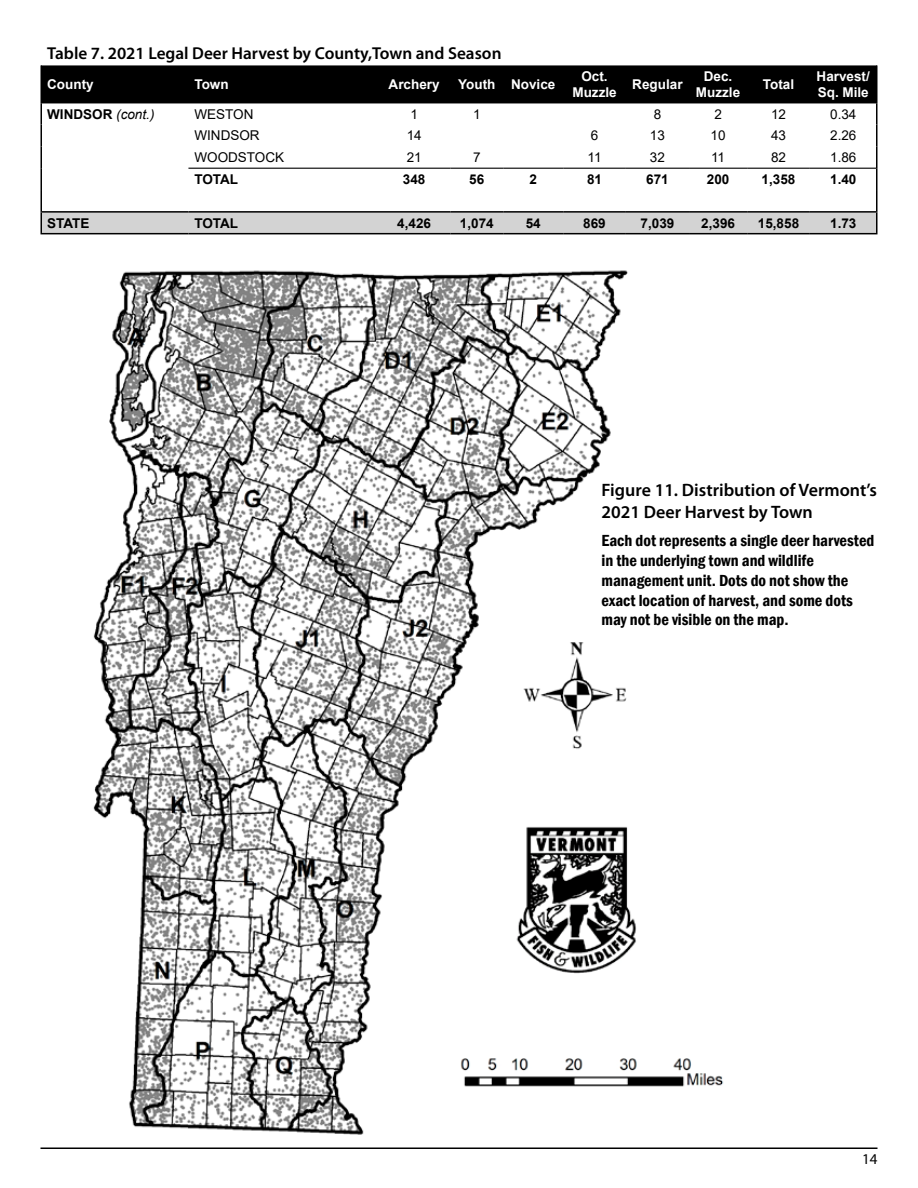
<style>
.page{position:relative;width:918px;height:1188px;background:#fff}
.page>*{position:absolute;margin:0;border:0;box-sizing:border-box;transform-origin:0 0}
.t1{font:600 18px/21.6px "Myriad Pro";color:#000}
.t2{font:600 17.25px "Myriad Pro";color:#000}
.t3{font:600 condensed 16.5px/19.8px "Franklin Gothic";color:#000}
.t4{font:15px "Myriad Pro";color:#000}
.t5{font:700 13.5px "Arial";color:#000}
.t6{font:700 13.5px/16.2px "Arial";color:#fff;text-align:center}
.t7{font:13.5px "Arial";color:#000}
.s1{font-weight:400;font-style:italic}
</style>
<div class="page">
<hr style="left:40px;top:1148px;width:838px;height:1px;background:#000">
<img style="left:93px;top:270px;width:631px;height:865px">
<div style="left:42px;top:65px;width:834px;height:38px;background:#000"></div>
<div style="left:42px;top:213px;width:834px;height:20px;background:#d3d3d3"></div>
<hr style="left:40px;top:65px;width:2px;height:38px;background:#000">
<hr style="left:876px;top:65px;width:2px;height:38px;background:#000">
<hr style="left:40px;top:103px;width:2px;height:22px;background:#000">
<hr style="left:876px;top:103px;width:2px;height:22px;background:#000">
<hr style="left:40px;top:125px;width:2px;height:21px;background:#000">
<hr style="left:876px;top:125px;width:2px;height:21px;background:#000">
<hr style="left:40px;top:146px;width:2px;height:22px;background:#000">
<hr style="left:876px;top:146px;width:2px;height:22px;background:#000">
<hr style="left:40px;top:168px;width:2px;height:22px;background:#000">
<hr style="left:876px;top:168px;width:2px;height:22px;background:#000">
<hr style="left:40px;top:190px;width:2px;height:21px;background:#000">
<hr style="left:876px;top:190px;width:2px;height:21px;background:#000">
<hr style="left:40px;top:213px;width:2px;height:20px;background:#000">
<hr style="left:876px;top:213px;width:2px;height:20px;background:#000">
<hr style="left:40px;top:233px;width:148px;height:1px;background:#000">
<hr style="left:188px;top:233px;width:190px;height:1px;background:#000">
<hr style="left:378px;top:233px;width:72px;height:1px;background:#000">
<hr style="left:450px;top:233px;width:53px;height:1px;background:#000">
<hr style="left:503px;top:233px;width:60px;height:1px;background:#000">
<hr style="left:563px;top:233px;width:63px;height:1px;background:#000">
<hr style="left:626px;top:233px;width:63px;height:1px;background:#000">
<hr style="left:689px;top:233px;width:58px;height:1px;background:#000">
<hr style="left:747px;top:233px;width:63px;height:1px;background:#000">
<hr style="left:810px;top:233px;width:68px;height:1px;background:#000">
<hr style="left:188px;top:168px;width:190px;height:1px;background:#000">
<hr style="left:378px;top:168px;width:72px;height:1px;background:#000">
<hr style="left:450px;top:168px;width:53px;height:1px;background:#000">
<hr style="left:503px;top:168px;width:60px;height:1px;background:#000">
<hr style="left:563px;top:168px;width:63px;height:1px;background:#000">
<hr style="left:626px;top:168px;width:63px;height:1px;background:#000">
<hr style="left:689px;top:168px;width:58px;height:1px;background:#000">
<hr style="left:747px;top:168px;width:63px;height:1px;background:#000">
<hr style="left:810px;top:168px;width:66px;height:1px;background:#000">
<hr style="left:40px;top:211px;width:148px;height:2px;background:#000">
<hr style="left:188px;top:211px;width:190px;height:2px;background:#000">
<hr style="left:378px;top:211px;width:72px;height:2px;background:#000">
<hr style="left:450px;top:211px;width:53px;height:2px;background:#000">
<hr style="left:503px;top:211px;width:60px;height:2px;background:#000">
<hr style="left:563px;top:211px;width:63px;height:2px;background:#000">
<hr style="left:626px;top:211px;width:63px;height:2px;background:#000">
<hr style="left:689px;top:211px;width:58px;height:2px;background:#000">
<hr style="left:747px;top:211px;width:63px;height:2px;background:#000">
<hr style="left:810px;top:211px;width:68px;height:2px;background:#000">
<p class="t2" style="left:47px;top:43px;width:456px">Table 7. 2021 Legal Deer Harvest by County,Town and Season</p>
<p class="t6" style="left:47px;top:77px;width:48px">County</p>
<p class="t6" style="left:194px;top:77px;width:36px">Town</p>
<p class="t6" style="left:389px;top:77px;width:53px">Archery</p>
<p class="t6" style="left:458px;top:77px;width:99px">Youth Novice</p>
<p class="t6" style="left:572px;top:69px;width:46px">Oct.<br>Muzzle</p>
<p class="t6" style="left:632px;top:77px;width:52px">Regular</p>
<p class="t6" style="left:696px;top:69px;width:46px">Dec.<br>Muzzle</p>
<p class="t6" style="left:763px;top:77px;width:33px">Total</p>
<p class="t6" style="left:817px;top:69px;width:55px;text-align:left">Harvest/<br>Sq. Mile</p>
<p class="t5" style="left:47px;top:104px;width:109px">WINDSOR <span class="s1">(cont.)</span></p>
<p class="t7" style="left:194px;top:104px;width:61px">WESTON</p>
<p class="t7" style="left:410px;top:104px;width:9px">1</p>
<p class="t7" style="left:473px;top:104px;width:9px">1</p>
<p class="t7" style="left:654px;top:104px;width:9px">8</p>
<p class="t7" style="left:714px;top:104px;width:9px">2</p>
<p class="t7" style="left:771px;top:104px;width:17px">12</p>
<p class="t7" style="left:830px;top:104px;width:28px">0.34</p>
<p class="t7" style="left:194px;top:126px;width:67px">WINDSOR</p>
<p class="t7" style="left:407px;top:126px;width:17px">14</p>
<p class="t7" style="left:591px;top:126px;width:9px">6</p>
<p class="t7" style="left:650px;top:126px;width:17px">13</p>
<p class="t7" style="left:711px;top:126px;width:17px">10</p>
<p class="t7" style="left:771px;top:126px;width:17px">43</p>
<p class="t7" style="left:830px;top:126px;width:28px">2.26</p>
<p class="t7" style="left:194px;top:148px;width:91px">WOODSTOCK</p>
<p class="t7" style="left:407px;top:148px;width:17px">21</p>
<p class="t7" style="left:473px;top:148px;width:9px">7</p>
<p class="t7" style="left:588px;top:148px;width:16px">11</p>
<p class="t7" style="left:650px;top:148px;width:17px">32</p>
<p class="t7" style="left:711px;top:148px;width:16px">11</p>
<p class="t7" style="left:771px;top:148px;width:17px">82</p>
<p class="t7" style="left:830px;top:148px;width:28px">1.86</p>
<p class="t5" style="left:194px;top:170px;width:45px">TOTAL</p>
<p class="t5" style="left:403px;top:170px;width:24px">348</p>
<p class="t5" style="left:469px;top:170px;width:17px">56</p>
<p class="t5" style="left:529px;top:170px;width:9px">2</p>
<p class="t5" style="left:587px;top:170px;width:17px">81</p>
<p class="t5" style="left:646px;top:170px;width:24px">671</p>
<p class="t5" style="left:707px;top:170px;width:24px">200</p>
<p class="t5" style="left:762px;top:170px;width:35px">1,358</p>
<p class="t5" style="left:830px;top:170px;width:28px">1.40</p>
<p class="t5" style="left:47px;top:213px;width:44px">STATE</p>
<p class="t5" style="left:194px;top:213px;width:45px">TOTAL</p>
<p class="t5" style="left:397px;top:213px;width:35px">4,426</p>
<p class="t5" style="left:460px;top:213px;width:35px">1,074</p>
<p class="t5" style="left:526px;top:213px;width:17px">54</p>
<p class="t5" style="left:583px;top:213px;width:24px">869</p>
<p class="t5" style="left:641px;top:213px;width:35px">7,039</p>
<p class="t5" style="left:701px;top:213px;width:35px">2,396</p>
<p class="t5" style="left:758px;top:213px;width:43px">15,858</p>
<p class="t5" style="left:830px;top:213px;width:28px">1.73</p>
<p class="t1" style="left:602px;top:479px;width:277px">Figure 11. Distribution of Vermont’s<br>2021 Deer Harvest by Town</p>
<p class="t3" style="left:602px;top:531px;width:274px">Each dot represents a single deer harvested in the underlying town and wildlife management unit. Dots do not show the exact location of harvest, and some dots may not be visible on the map.</p>
<p class="t4" style="left:862px;top:1150px;width:17px">14</p>
</div>
